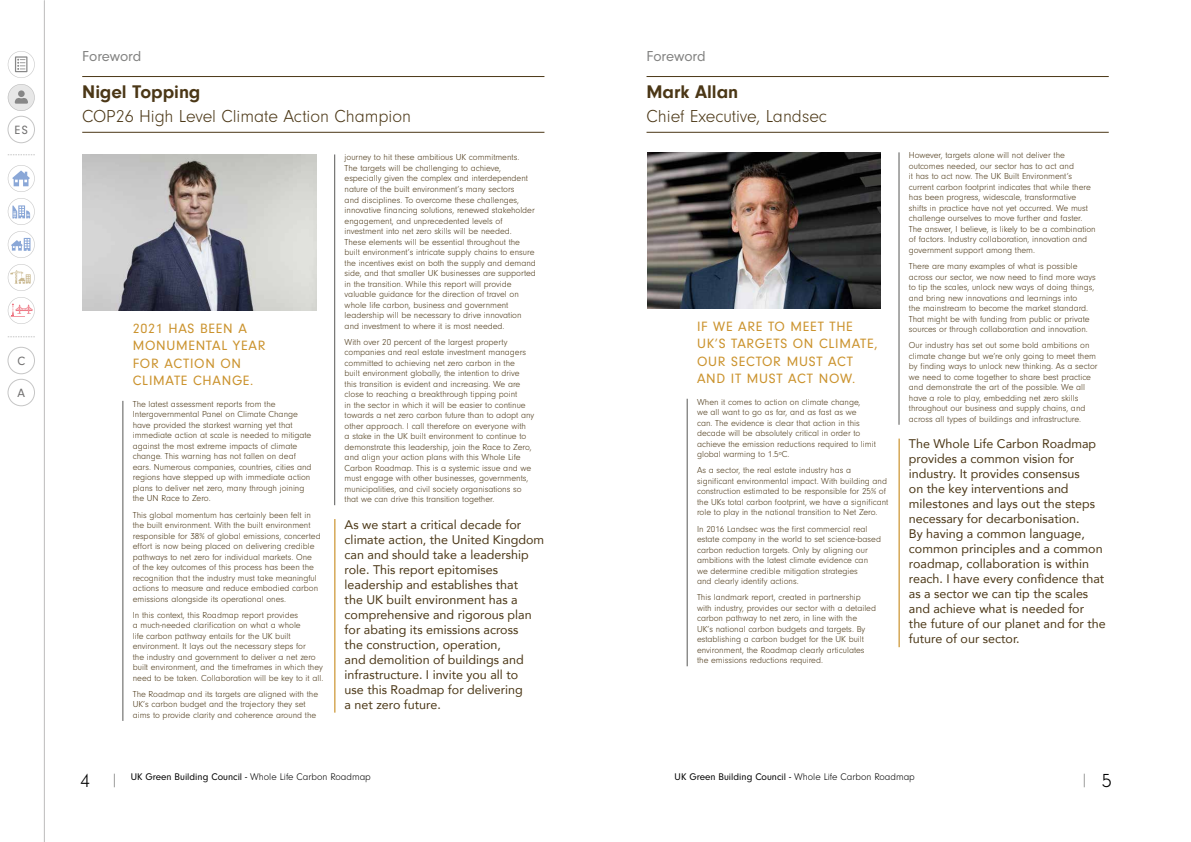
<style>
.page{position:relative;width:1191px;height:842px;background:#fff}
.page>*{position:absolute;margin:0;border:0;box-sizing:border-box;transform-origin:0 0}
.t1{font:300 20px "Neuzeit Gro";color:#000}
.t2{font:700 19px "Neuzeit Gro";color:#4b3716}
.t3{font:300 18px "Neuzeit Gro";color:#4b3716}
.t4{font:15px "Neuzeit Gro";letter-spacing:-.01em;color:#838382}
.t5{font:14px/17.5px "Neuzeit Gro";letter-spacing:.05em;color:#cb932e}
.t6{font:12.5px/15px "Avenir";color:#4b3716}
.t7{font:12.4px "Neuzeit Gro";color:#706f6f}
.t8{font:10px "Neuzeit Gro";color:#000}
.t9{font:300 9px/10.5px "Neuzeit Gro";color:#4b3716}
.s1{font-weight:300}
</style>
<div class="page">
<svg style="left:114px;top:774px;width:1px;height:13px"></svg>
<svg style="left:1084px;top:774px;width:1px;height:13px"></svg>
<svg style="left:8px;top:51px;width:27px;height:27px"></svg>
<svg style="left:8px;top:84px;width:27px;height:27px"></svg>
<div style="left:8px;top:116px;width:27px;height:27px;border:1px solid #c6c6c6;border-radius:50%"></div>
<svg style="left:8px;top:154px;width:27px;height:1px"></svg>
<svg style="left:8px;top:165px;width:27px;height:27px"></svg>
<svg style="left:8px;top:198px;width:27px;height:27px"></svg>
<svg style="left:8px;top:231px;width:27px;height:27px"></svg>
<svg style="left:8px;top:264px;width:27px;height:27px"></svg>
<svg style="left:8px;top:297px;width:27px;height:27px"></svg>
<svg style="left:8px;top:336px;width:27px;height:1px"></svg>
<div style="left:8px;top:347px;width:27px;height:27px;border:1px solid #c6c6c6;border-radius:50%"></div>
<div style="left:8px;top:379px;width:27px;height:27px;border:1px solid #c6c6c6;border-radius:50%"></div>
<hr style="left:82px;top:76px;width:462px;height:1px;background:#4b3716">
<hr style="left:82px;top:132px;width:462px;height:1px;background:#4b3716">
<hr style="left:646px;top:76px;width:462px;height:1px;background:#4b3716">
<hr style="left:646px;top:132px;width:462px;height:1px;background:#4b3716">
<hr style="left:123px;top:401px;width:1px;height:320px;background:#575756">
<hr style="left:334px;top:154px;width:1px;height:351px;background:#575756">
<hr style="left:334px;top:519px;width:1px;height:194px;background:#cb932e">
<hr style="left:687px;top:399px;width:1px;height:267px;background:#575756">
<hr style="left:899px;top:152px;width:1px;height:273px;background:#575756">
<hr style="left:898px;top:439px;width:1px;height:208px;background:#cb932e">
<img style="left:83px;top:155px;width:233px;height:155px">
<img style="left:647px;top:152px;width:233px;height:156px">
<hr style="left:44px;top:0;width:1px;height:842px;background:#c6c6c6">
<svg style="left:8px;top:84px;width:27px;height:27px"></svg>
<h3 class="t7" style="left:15px;top:123px;width:15px">ES</h3>
<h3 class="t7" style="left:17px;top:354px;width:9px">C</h3>
<h3 class="t7" style="left:17px;top:386px;width:9px">A</h3>
<h3 class="t4" style="left:82px;top:48px;width:61px">Foreword</h3>
<h2 class="t2" style="left:82px;top:81px;width:120px">Nigel Topping</h2>
<h3 class="t3" style="left:82px;top:107px;width:330px">COP26 High Level Climate Action Champion</h3>
<h3 class="t5" style="left:133px;top:320px;width:134px">2021 HAS BEEN A<br>MONUMENTAL YEAR<br>FOR ACTION ON<br>CLIMATE CHANGE.</h3>
<p class="t9" style="left:133px;top:399px;width:180px">The latest assessment reports from the Intergovernmental Panel on Climate Change have provided the starkest warning yet that immediate action at scale is needed to mitigate against the most extreme impacts of climate change. This warning has not fallen on deaf ears. Numerous companies, countries, cities and regions have stepped up with immediate action plans to deliver net zero, many through joining the UN Race to Zero.</p>
<p class="t9" style="left:133px;top:510px;width:189px">This global momentum has certainly been felt in the built environment. With the built environment responsible for 38% of global emissions, concerted effort is now being placed on delivering credible pathways to net zero for individual markets. One of the key outcomes of this process has been the recognition that the industry must take meaningful actions to measure and reduce embodied carbon emissions alongside its operational ones.</p>
<p class="t9" style="left:133px;top:610px;width:192px">In this context, this Roadmap report provides<br>a much-needed clarification on what a whole<br>life carbon pathway entails for the UK built environment. It lays out the necessary steps for<br>the industry and government to deliver a net zero built environment, and the timeframes in which they need to be taken. Collaboration will be key to it all.</p>
<p class="t9" style="left:133px;top:689px;width:187px">The Roadmap and its targets are aligned with the<br>UK’s carbon budget and the trajectory they set aims to provide clarity and coherence around the</p>
<p class="t9" style="left:345px;top:152px;width:193px">journey to hit these ambitious UK commitments.<br>The targets will be challenging to achieve, especially given the complex and interdependent nature of the built environment’s many sectors<br>and disciplines. To overcome these challenges, innovative financing solutions, renewed stakeholder engagement, and unprecedented levels of investment into net zero skills will be needed.<br>These elements will be essential throughout the built environment’s intricate supply chains to ensure the incentives exist on both the supply and demand side, and that smaller UK businesses are supported in the transition. While this report will provide valuable guidance for the direction of travel on whole life carbon, business and government leadership will be necessary to drive innovation and investment to where it is most needed.</p>
<p class="t9" style="left:345px;top:337px;width:191px">With over 20 percent of the largest property companies and real estate investment managers committed to achieving net zero carbon in the<br>built environment globally, the intention to drive<br>this transition is evident and increasing. We are close to reaching a breakthrough tipping point<br>in the sector in which it will be easier to continue towards a net zero carbon future than to adopt any other approach. I call therefore on everyone with<br>a stake in the UK built environment to continue to demonstrate this leadership, join the Race to Zero, and align your action plans with this Whole Life Carbon Roadmap. This is a systemic issue and we must engage with other businesses, governments, municipalities, and civil society organisations so that we can drive this transition together.</p>
<p class="t6" style="left:345px;top:516px;width:201px">As we start a critical decade for climate action, the United Kingdom can and should take a leadership role. This report epitomises leadership and establishes that<br>the UK built environment has a comprehensive and rigorous plan for abating its emissions across<br>the construction, operation,<br>and demolition of buildings and infrastructure. I invite you all to<br>use this Roadmap for delivering<br>a net zero future.</p>
<h3 class="t4" style="left:646px;top:48px;width:61px">Foreword</h3>
<h2 class="t2" style="left:646px;top:81px;width:93px">Mark Allan</h2>
<h3 class="t3" style="left:646px;top:107px;width:182px">Chief Executive, Landsec</h3>
<h3 class="t5" style="left:697px;top:318px;width:182px">IF WE ARE TO MEET THE<br>UK’S TARGETS ON CLIMATE,<br>OUR SECTOR MUST ACT<br>AND IT MUST ACT NOW.</h3>
<p class="t9" style="left:697px;top:397px;width:180px">When it comes to action on climate change,<br>we all want to go as far, and as fast as we<br>can. The evidence is clear that action in this decade will be absolutely critical in order to achieve the emission reductions required to limit global warming to 1.5ºC.</p>
<p class="t9" style="left:697px;top:465px;width:193px">As a sector, the real estate industry has a significant environmental impact. With building and construction estimated to be responsible for 25% of the UKs total carbon footprint, we have a significant role to play in the national transition to Net Zero.</p>
<p class="t9" style="left:697px;top:524px;width:185px">In 2016 Landsec was the first commercial real estate company in the world to set science-based carbon reduction targets. Only by aligning our ambitions with the latest climate evidence can we determine credible mitigation strategies<br>and clearly identify actions.</p>
<p class="t9" style="left:697px;top:592px;width:180px">This landmark report, created in partnership with industry, provides our sector with a detailed carbon pathway to net zero, in line with the<br>UK’s national carbon budgets and targets. By establishing a carbon budget for the UK built environment, the Roadmap clearly articulates the emissions reductions required.</p>
<p class="t9" style="left:909px;top:150px;width:188px">However, targets alone will not deliver the outcomes needed, our sector has to act and<br>it has to act now. The UK Built Environment’s current carbon footprint indicates that while there has been progress, widescale, transformative shifts in practice have not yet occurred. We must challenge ourselves to move further and faster.<br>The answer, I believe, is likely to be a combination of factors. Industry collaboration, innovation and government support among them.</p>
<p class="t9" style="left:909px;top:261px;width:188px">There are many examples of what is possible across our sector, we now need to find more ways to tip the scales, unlock new ways of doing things, and bring new innovations and learnings into<br>the mainstream to become the market standard.<br>That might be with funding from public or private sources or through collaboration and innovation.</p>
<p class="t9" style="left:909px;top:340px;width:190px">Our industry has set out some bold ambitions on climate change but we’re only going to meet them by finding ways to unlock new thinking. As a sector we need to come together to share best practice and demonstrate the art of the possible. We all have a role to play, embedding net zero skills throughout our business and supply chains, and across all types of buildings and infrastructure.</p>
<p class="t6" style="left:909px;top:436px;width:198px">The Whole Life Carbon Roadmap provides a common vision for industry. It provides consensus<br>on the key interventions and milestones and lays out the steps necessary for decarbonisation.<br>By having a common language, common principles and a common roadmap, collaboration is within reach. I have every confidence that as a sector we can tip the scales and achieve what is needed for<br>the future of our planet and for the future of our sector.</p>
<h1 class="t1" style="left:80px;top:770px;width:11px">4</h1>
<h1 class="t1" style="left:1101px;top:770px;width:11px">5</h1>
<p class="t8" style="left:131px;top:772px;width:242px">UK Green Building Council - <span class="s1">Whole Life Carbon Roadmap</span></p>
<p class="t8" style="left:674px;top:772px;width:242px">UK Green Building Council - <span class="s1">Whole Life Carbon Roadmap</span></p>
</div>
